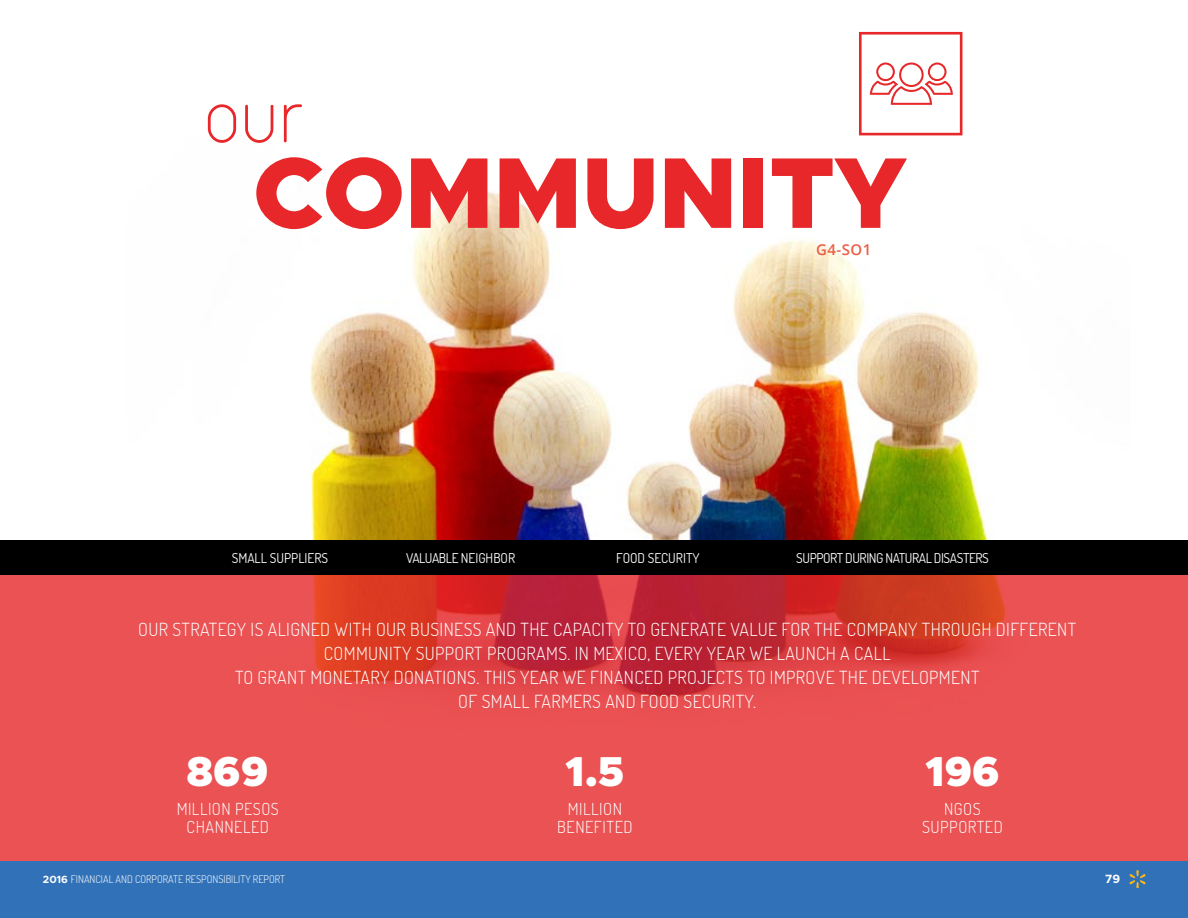
<style>
.page{position:relative;width:1188px;height:918px;background:#fff}
.page>*{position:absolute;margin:0;border:0;box-sizing:border-box;transform-origin:0 0}
.t1{font:900 100.95px "Metropolis";color:#e72729}
.t2{font:200 79.5px "Dosis";color:#e72729}
.t3{font:900 42px "Metropolis";color:#fff}
.t4{font:300 18px/24px "Dosis";letter-spacing:.02em;color:#fff;text-align:center}
.t5{font:300 16.5px/18px "Dosis";letter-spacing:.03em;color:#fff;text-align:center}
.t6{font:600 15px "Open Sans";color:#eb5e46}
.t7{font:13.5px "Dosis";letter-spacing:-.03em;color:#fff}
.t8{font:13.5px "Dosis";color:#fff}
.t9{font:700 12px "Metropolis";color:#fff}
.t10{font:300 10.5px "Dosis";color:#fff}
.s1{font-family:"Metropolis";font-weight:700}
</style>
<div class="page">
<img style="left:310px;top:85px;width:679px;height:455px">
<svg style="left:0;top:574px;width:1188px;height:287px;background:#e34a4b"></svg>
<svg style="left:859px;top:32px;width:103px;height:103px"></svg>
<div style="left:0;top:540px;width:1188px;height:34px;background:#000"></div>
<div style="left:0;top:861px;width:1188px;height:57px;background:#3071b8"></div>
<svg style="left:1129px;top:870px;width:17px;height:18px"></svg>
<h2 class="t2" style="left:204px;top:61px;width:101px">our</h2>
<h1 class="t1" style="left:253px;top:128px;width:655px">COMMUNITY</h1>
<p class="t6" style="left:816px;top:239px;width:57px">G4-SO1</p>
<p class="t8" style="left:232px;top:549px;width:98px">SMALL SUPPLIERS</p>
<p class="t7" style="left:406px;top:549px;width:111px">VALUABLE NEIGHBOR</p>
<p class="t8" style="left:616px;top:549px;width:85px">FOOD SECURITY</p>
<p class="t7" style="left:796px;top:549px;width:194px">SUPPORT DURING NATURAL DISASTERS</p>
<p class="t4" style="left:138px;top:617px;width:939px">OUR STRATEGY IS ALIGNED WITH OUR BUSINESS AND THE CAPACITY TO GENERATE VALUE FOR THE COMPANY THROUGH DIFFERENT COMMUNITY SUPPORT PROGRAMS. IN MEXICO, EVERY YEAR WE LAUNCH A CALL<br>TO GRANT MONETARY DONATIONS. THIS YEAR WE FINANCED PROJECTS TO IMPROVE THE DEVELOPMENT<br>OF SMALL FARMERS AND FOOD SECURITY.</p>
<h3 class="t3" style="left:187px;top:745px;width:83px">869</h3>
<p class="t5" style="left:177px;top:800px;width:104px">MILLION PESOS<br>CHANNELED</p>
<h3 class="t3" style="left:566px;top:745px;width:60px">1.5</h3>
<p class="t5" style="left:557px;top:800px;width:77px">MILLION<br>BENEFITED</p>
<h3 class="t3" style="left:925px;top:745px;width:76px">196</h3>
<p class="t5" style="left:922px;top:800px;width:82px">NGOS<br>SUPPORTED</p>
<p class="t10" style="left:43px;top:873px;width:244px"><span class="s1">2016</span> FINANCIAL AND CORPORATE RESPONSIBILITY REPORT</p>
<p class="t9" style="left:1105px;top:872px;width:16px">79</p>
</div>
